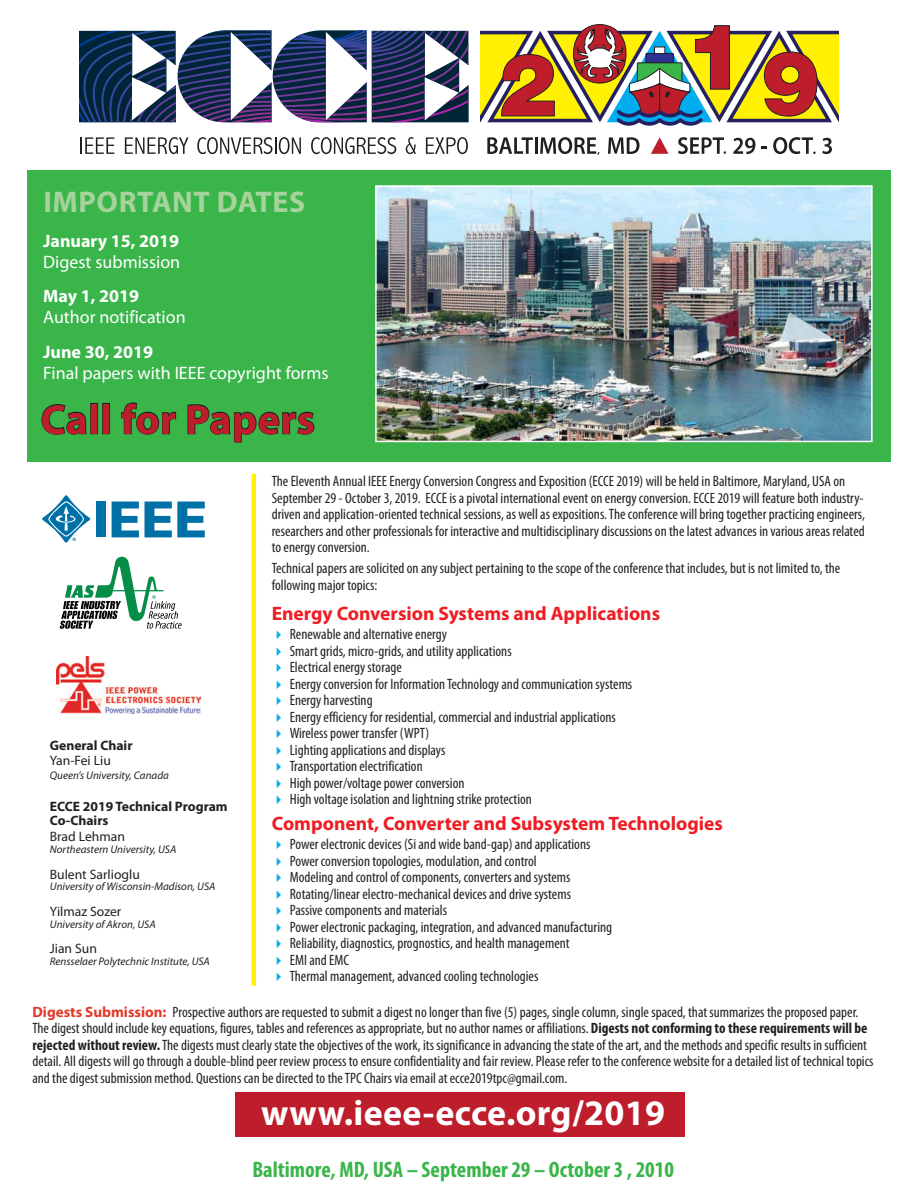
<style>
.page{position:relative;width:918px;height:1188px;background:#fff}
.page>*{position:absolute;margin:0;border:0;box-sizing:border-box;transform-origin:0 0}
.TERMS_AND_CONDITIONS{font:700 42px "Myriad Pro";letter-spacing:.01em;color:#be1d2c}
.t1{font:700 36px "Myriad Pro";letter-spacing:.01em;color:#fff}
.bullet_blacktype{font:700 30px "Myriad Pro";letter-spacing:.02em;color:#a5d39b}
.t2{font:700 condensed 22.5px "Myriad Pro";color:#3ab54a}
._2017_13_euro{font:700 19.5px "Myriad Pro";color:#ee1d23}
.bullet_blacktype-2{font:700 19.5px "Myriad Pro";color:#ee1d23}
.bullet_blacktype-3{font:18px "Myriad Pro";color:#fff}
.bullet_blacktype-4{font:700 18px "Myriad Pro";color:#fff}
.bullet_blacktype-5{font:condensed 15px/16.5px "Myriad Pro";color:#231f20}
.bullet_blacktype-6{font:13.65px "Myriad Pro";color:#231f20}
.bullet_blacktype-7{font:700 13.65px/14.2px "Myriad Pro";color:#231f20}
.bullet_blacktype-8{font:italic 11.1px "Myriad Pro";color:#231f20}
.s1{color:#00aeef}
.s2{font-weight:700;font-stretch:normal;color:#e1392a}
.s3{font-weight:700}
</style>
<div class="page">
<div style="left:27px;top:170px;width:864px;height:291px;background:#3ab54a"></div>
<svg style="left:41px;top:404px;width:46px;height:31px"></svg>
<div style="left:90px;top:403px;width:8px;height:31px;border:2px solid #231f20"></div>
<div style="left:102px;top:403px;width:8px;height:31px;border:2px solid #231f20"></div>
<svg style="left:121px;top:402px;width:56px;height:33px"></svg>
<svg style="left:187px;top:404px;width:128px;height:39px"></svg>
<img style="left:378px;top:188px;width:492px;height:251px">
<div style="left:375px;top:185px;width:498px;height:257px;border:2px solid #fff"></div>
<hr style="left:252px;top:474px;width:4px;height:512px;background:#fff101">
<svg style="left:79px;top:30px;width:390px;height:92px"></svg>
<svg style="left:81px;top:137px;width:33px;height:17px"></svg>
<svg style="left:125px;top:137px;width:64px;height:17px"></svg>
<svg style="left:197px;top:137px;width:104px;height:17px"></svg>
<svg style="left:311px;top:137px;width:85px;height:17px"></svg>
<svg style="left:406px;top:137px;width:10px;height:17px"></svg>
<svg style="left:426px;top:137px;width:42px;height:17px"></svg>
<svg style="left:651px;top:137px;width:18px;height:17px"></svg>
<svg style="left:487px;top:137px;width:46px;height:17px"></svg>
<hr style="left:535px;top:137px;width:3px;height:17px;background:#231f20">
<svg style="left:540px;top:137px;width:60px;height:18px"></svg>
<svg style="left:608px;top:137px;width:32px;height:17px"></svg>
<svg style="left:678px;top:137px;width:48px;height:17px"></svg>
<svg style="left:733px;top:138px;width:22px;height:16px"></svg>
<svg style="left:761px;top:146px;width:6px;height:2px"></svg>
<svg style="left:822px;top:138px;width:10px;height:16px"></svg>
<svg style="left:773px;top:137px;width:43px;height:17px"></svg>
<svg style="left:480px;top:25px;width:359px;height:101px"></svg>
<div style="left:236px;top:1092px;width:450px;height:45px;background:#be1d2c"></div>
<svg style="left:60px;top:557px;width:122px;height:72px"></svg>
<img style="left:57px;top:656px;width:143px;height:57px">
<div style="left:96px;top:502px;width:10px;height:35px;background:#0071a7"></div>
<svg style="left:112px;top:502px;width:93px;height:35px"></svg>
<svg style="left:42px;top:495px;width:48px;height:48px"></svg>
<p class="bullet_blacktype" style="left:44px;top:182px;width:263px">IMPORTANT DATES</p>
<p class="bullet_blacktype-4" style="left:43px;top:229px;width:137px">January 15, 2019</p>
<p class="bullet_blacktype-3" style="left:43px;top:250px;width:139px">Digest submission</p>
<p class="bullet_blacktype-4" style="left:43px;top:284px;width:97px">May 1, 2019</p>
<p class="bullet_blacktype-3" style="left:43px;top:306px;width:144px">Author notification</p>
<p class="bullet_blacktype-4" style="left:43px;top:340px;width:111px">June 30, 2019</p>
<p class="bullet_blacktype-3" style="left:43px;top:361px;width:287px">Final papers with IEEE copyright forms</p>
<p class="TERMS_AND_CONDITIONS" style="left:41px;top:392px;width:276px">Call for Papers</p>
<p class="bullet_blacktype-5" style="left:272px;top:473px;width:595px">The Eleventh Annual IEEE Energy Conversion Congress and Exposition (ECCE 2019) will be held in Baltimore, Maryland, USA on September 29 - October 3, 2019. ECCE is a pivotal international event on energy conversion. ECCE 2019 will feature both industry&shy;driven and application-oriented technical sessions, as well as expositions. The conference will bring together practicing engineers, researchers and other professionals for interactive and multidisciplinary discussions on the latest advances in various areas related to energy conversion.</p>
<p class="bullet_blacktype-5" style="left:272px;top:560px;width:570px">Technical papers are solicited on any subject pertaining to the scope of the conference that includes, but is not limited to, the following major topics:</p>
<p class="bullet_blacktype-2" style="left:272px;top:601px;width:390px">Energy Conversion Systems and Applications</p>
<p class="bullet_blacktype-5" style="left:272px;top:626px;width:177px"><span class="s1">✔</span> Renewable and alternative energy</p>
<p class="bullet_blacktype-5" style="left:272px;top:643px;width:241px"><span class="s1">✔</span> Smart grids, micro-grids, and utility applications</p>
<p class="bullet_blacktype-5" style="left:272px;top:659px;width:132px"><span class="s1">✔</span> Electrical energy storage</p>
<p class="bullet_blacktype-5" style="left:272px;top:676px;width:362px"><span class="s1">✔</span> Energy conversion for Information Technology and communication systems</p>
<p class="bullet_blacktype-5" style="left:272px;top:692px;width:102px"><span class="s1">✔</span> Energy harvesting</p>
<p class="bullet_blacktype-5" style="left:272px;top:709px;width:346px"><span class="s1">✔</span> Energy efficiency for residential, commercial and industrial applications</p>
<p class="bullet_blacktype-5" style="left:272px;top:725px;width:159px"><span class="s1">✔</span> Wireless power transfer (WPT)</p>
<p class="bullet_blacktype-5" style="left:272px;top:742px;width:175px"><span class="s1">✔</span> Lighting applications and displays</p>
<p class="bullet_blacktype-5" style="left:272px;top:758px;width:153px"><span class="s1">✔</span> Transportation electrification</p>
<p class="bullet_blacktype-5" style="left:272px;top:775px;width:194px"><span class="s1">✔</span> High power/voltage power conversion</p>
<p class="bullet_blacktype-5" style="left:272px;top:791px;width:262px"><span class="s1">✔</span> High voltage isolation and lightning strike protection</p>
<p class="_2017_13_euro" style="left:272px;top:811px;width:453px">Component, Converter and Subsystem Technologies</p>
<p class="bullet_blacktype-5" style="left:272px;top:836px;width:320px"><span class="s1">✔</span> Power electronic devices (Si and wide band-gap) and applications</p>
<p class="bullet_blacktype-5" style="left:272px;top:853px;width:266px"><span class="s1">✔</span> Power conversion topologies, modulation, and control</p>
<p class="bullet_blacktype-5" style="left:272px;top:869px;width:300px"><span class="s1">✔</span> Modeling and control of components, converters and systems</p>
<p class="bullet_blacktype-5" style="left:272px;top:886px;width:301px"><span class="s1">✔</span> Rotating/linear electro-mechanical devices and drive systems</p>
<p class="bullet_blacktype-5" style="left:272px;top:902px;width:177px"><span class="s1">✔</span> Passive components and materials</p>
<p class="bullet_blacktype-5" style="left:272px;top:919px;width:342px"><span class="s1">✔</span> Power electronic packaging, integration, and advanced manufacturing</p>
<p class="bullet_blacktype-5" style="left:272px;top:935px;width:299px"><span class="s1">✔</span> Reliability, diagnostics, prognostics, and health management</p>
<p class="bullet_blacktype-5" style="left:272px;top:952px;width:79px"><span class="s1">✔</span> EMI and EMC</p>
<p class="bullet_blacktype-5" style="left:272px;top:968px;width:268px"><span class="s1">✔</span> Thermal management, advanced cooling technologies</p>
<p class="bullet_blacktype-7" style="left:50px;top:738px;width:84px">General Chair</p>
<p class="bullet_blacktype-6" style="left:50px;top:752px;width:63px">Yan-Fei Liu</p>
<p class="bullet_blacktype-8" style="left:50px;top:768px;width:121px">Queen’s University, Canada</p>
<p class="bullet_blacktype-7" style="left:50px;top:799px;width:179px">ECCE 2019 Technical Program<br>Co-Chairs</p>
<p class="bullet_blacktype-6" style="left:50px;top:828px;width:77px">Brad Lehman</p>
<p class="bullet_blacktype-8" style="left:50px;top:842px;width:128px">Northeastern University, USA</p>
<p class="bullet_blacktype-6" style="left:50px;top:866px;width:92px">Bulent Sarlioglu</p>
<p class="bullet_blacktype-8" style="left:50px;top:880px;width:167px">University of Wisconsin-Madison, USA</p>
<p class="bullet_blacktype-6" style="left:50px;top:903px;width:73px">Yilmaz Sozer</p>
<p class="bullet_blacktype-8" style="left:50px;top:917px;width:107px">University of Akron, USA</p>
<p class="bullet_blacktype-6" style="left:50px;top:940px;width:49px">Jian Sun</p>
<p class="bullet_blacktype-8" style="left:50px;top:954px;width:162px">Rensselaer Polytechnic Institute, USA</p>
<p class="bullet_blacktype-5" style="left:32px;top:1003px;width:843px"><span class="s2">Digests Submission:</span> Prospective authors are requested to submit a digest no longer than five (5) pages, single column, single spaced, that summarizes the proposed paper.<br>The digest should include key equations, figures, tables and references as appropriate, but no author names or affiliations. <span class="s3">Digests not conforming to these requirements will be rejected without review.</span>The digests must clearly state the objectives of the work, its significance in advancing the state of the art, and the methods and specific results in sufficient detail. All digests will go through a double-blind peer review process to ensure confidentiality and fair review. Please refer to the conference website for a detailed list of technical topics and the digest submission method. Questions can be directed to the TPC Chairs via email at ecce2019tpc@gmail.com.</p>
<h2 class="t1" style="left:261px;top:1089px;width:406px">www.ieee-ecce.org/2019</h2>
<h3 class="t2" style="left:252px;top:1155px;width:423px">Baltimore, MD, USA – September 29 – October 3 , 2010</h3>
</div>
